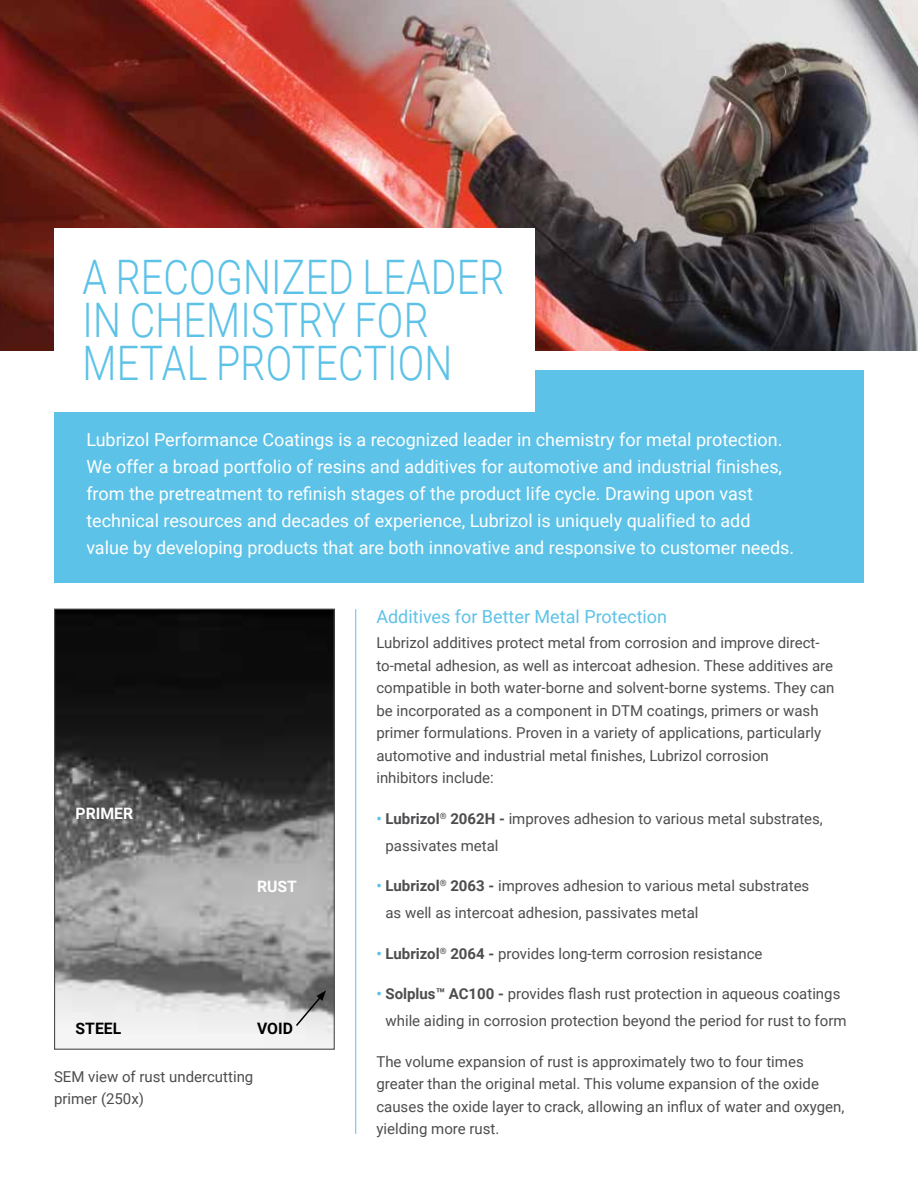
<style>
.page{position:relative;width:918px;height:1188px;background:#fff}
.page>*{position:absolute;margin:0;border:0;box-sizing:border-box;transform-origin:0 0}
.t1{font:300 47.55px/42.9px "Roboto";letter-spacing:.005em;color:#5dc2e7;scale:.83 1}
.t2{font:18px/27px "Roboto";color:#fff}
.t3{font:18px "Roboto";color:#5dc2e7}
.t4{font:700 15.75px "Roboto";color:#fff}
.t5{font:700 15.75px "Roboto";color:#000}
.t6{font:15px/22.5px "Roboto";color:#4d4d4f}
.s1{font-weight:700;color:#5dc2e7}
.s2{font-weight:700}
</style>
<div class="page">
<img style="left:0;top:0;width:918px;height:351px">
<div style="left:54px;top:370px;width:810px;height:213px;background:#5dc2e7"></div>
<div style="left:54px;top:228px;width:481px;height:183px;background:#fff"></div>
<hr style="left:355px;top:609px;width:1px;height:525px;background:#5dc2e7">
<img style="left:56px;top:611px;width:277px;height:437px">
<div style="left:54px;top:609px;width:281px;height:441px;border:1px solid #4d4d4f"></div>
<svg style="left:294px;top:990px;width:32px;height:38px"></svg>
<h1 class="t1" style="left:83px;top:254px;width:510px">A RECOGNIZED LEADER<br>IN CHEMISTRY FOR<br>METAL PROTECTION</h1>
<p class="t2" style="left:86px;top:425px;width:709px">Lubrizol Performance Coatings is a recognized leader in chemistry for metal protection.<br>We offer a broad portfolio of resins and additives for automotive and industrial finishes, from the pretreatment to refinish stages of the product life cycle. Drawing upon vast technical resources and decades of experience, Lubrizol is uniquely qualified to add value by developing products that are both innovative and responsive to customer needs.</p>
<p class="t4" style="left:76px;top:802px;width:59px">PRIMER</p>
<p class="t4" style="left:257px;top:875px;width:41px">RUST</p>
<p class="t5" style="left:257px;top:1017px;width:37px">VOID</p>
<p class="t5" style="left:76px;top:1017px;width:47px">STEEL</p>
<p class="t6" style="left:54px;top:1064px;width:201px">SEM view of rust undercutting primer (250x)</p>
<p class="t3" style="left:376px;top:604px;width:292px">Additives for Better Metal Protection</p>
<p class="t6" style="left:376px;top:631px;width:460px">Lubrizol additives protect metal from corrosion and improve direct&shy;to-metal adhesion, as well as intercoat adhesion. These additives are compatible in both water-borne and solvent-borne systems. They can be incorporated as a component in DTM coatings, primers or wash primer formulations. Proven in a variety of applications, particularly automotive and industrial metal finishes, Lubrizol corrosion inhibitors include:</p>
<p class="t6" style="left:386px;top:804px;width:439px;line-height:27px;text-indent:-9px"><span class="s1">•</span> <span class="s2">Lubrizol</span><sup>®</sup> <span class="s2">2062H -</span> improves adhesion to various metal substrates, passivates metal</p>
<p class="t6" style="left:386px;top:872px;width:425px;line-height:27px;text-indent:-9px"><span class="s1">•</span> <span class="s2">Lubrizol</span><sup>®</sup> <span class="s2">2063 -</span> improves adhesion to various metal substrates as well as intercoat adhesion, passivates metal</p>
<p class="t6" style="left:376px;top:942px;width:388px"><span class="s1">•</span> <span class="s2">Lubrizol</span><sup>®</sup> <span class="s2">2064 -</span> provides long-term corrosion resistance</p>
<p class="t6" style="left:386px;top:980px;width:463px;line-height:27px;text-indent:-9px"><span class="s1">•</span> <span class="s2">Solplus™ AC100 -</span> provides flash rust protection in aqueous coatings while aiding in corrosion protection beyond the period for rust to form</p>
<p class="t6" style="left:376px;top:1050px;width:470px">The volume expansion of rust is approximately two to four times greater than the original metal. This volume expansion of the oxide causes the oxide layer to crack, allowing an influx of water and oxygen, yielding more rust.</p>
</div>
